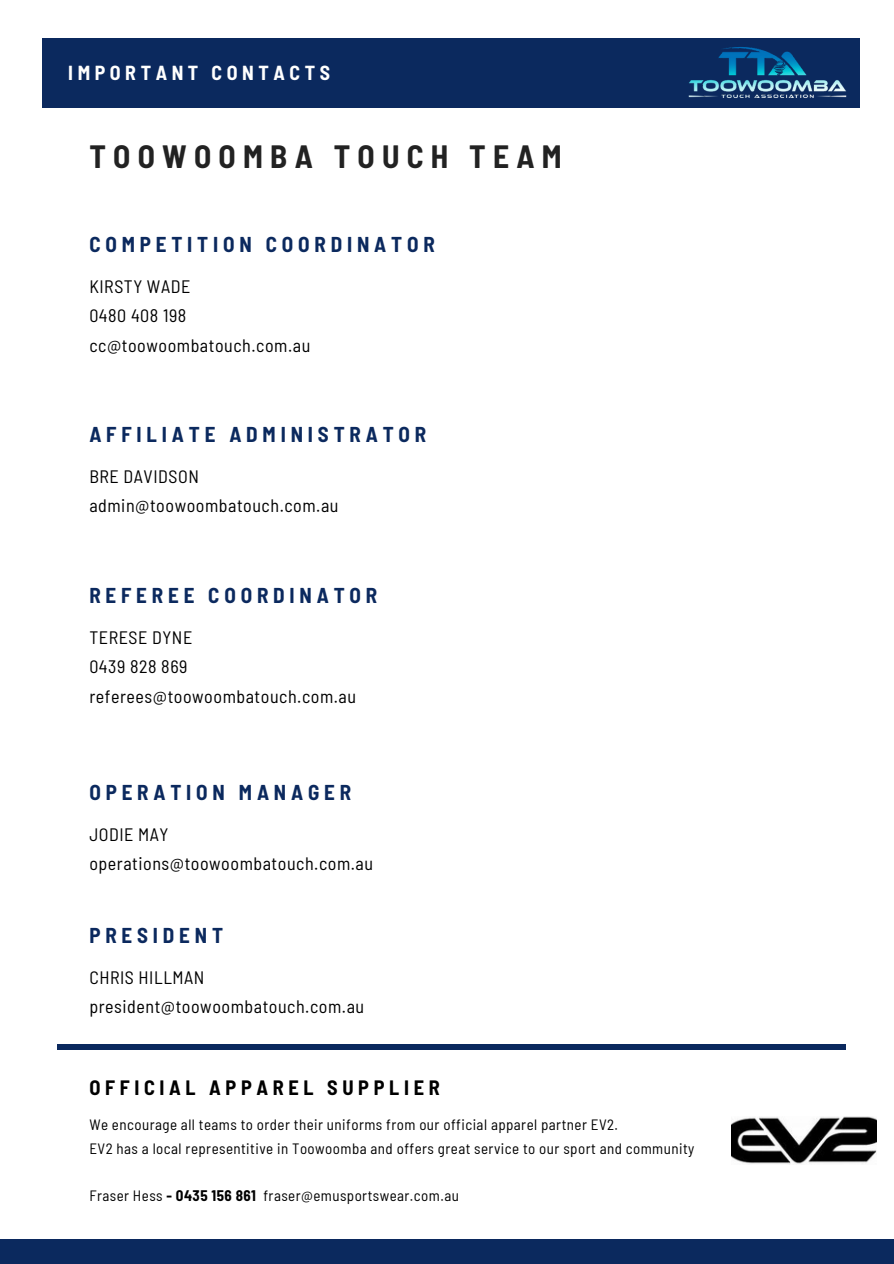
<style>
.page{position:relative;width:894px;height:1264px;background:#fff}
.page>*{position:absolute;margin:0;border:0;box-sizing:border-box;transform-origin:0 0}
.t1{font:700 semi-condensed 31.5px "Barlow";letter-spacing:.23em;color:#222}
.t2{font:700 semi-condensed 21px "Barlow";letter-spacing:.23em;color:#0b295e}
.t3{font:700 semi-condensed 20.25px "Barlow";letter-spacing:.23em;color:#000}
.t4{font:700 semi-condensed 19.8px "Barlow";letter-spacing:.23em;color:#fff}
.t5{font:semi-condensed 18px/29.2px "Barlow";letter-spacing:.03em;color:#000}
.t6{font:semi-condensed 15px "Barlow";letter-spacing:.03em;color:#000}
.t7{font:700 semi-condensed 15px "Barlow";letter-spacing:.03em;color:#000}
.s1{font-weight:400}
</style>
<div class="page">
<div style="left:43px;top:38px;width:816px;height:69px;background:#0b295e"></div>
<div style="left:0;top:1239px;width:893px;height:24px;background:#0b295e"></div>
<div style="left:57px;top:1043px;width:788px;height:6px;background:#0b295e"></div>
<img style="left:653px;top:38px;width:207px;height:70px">
<img style="left:731px;top:1116px;width:145px;height:48px">
<h1 class="t4" style="left:68px;top:60px;width:263px">IMPORTANT CONTACTS</h1>
<h2 class="t1" style="left:89px;top:136px;width:473px">TOOWOOMBA TOUCH TEAM</h2>
<p class="t2" style="left:89px;top:231px;width:347px">COMPETITION COORDINATOR</p>
<p class="t5" style="left:89px;top:271px;width:222px">KIRSTY WADE<br>0480 408 198 cc@toowoombatouch.com.au</p>
<h3 class="t2" style="left:89px;top:421px;width:338px">AFFILIATE ADMINISTRATOR</h3>
<h2 class="t5" style="left:89px;top:461px;width:250px">BRE DAVIDSON admin@toowoombatouch.com.au</h2>
<h3 class="t2" style="left:89px;top:582px;width:289px">REFEREE COORDINATOR</h3>
<h2 class="t5" style="left:89px;top:622px;width:268px">TERESE DYNE<br>0439 828 869 referees@toowoombatouch.com.au</h2>
<h3 class="t2" style="left:89px;top:779px;width:263px">OPERATION MANAGER</h3>
<h2 class="t5" style="left:89px;top:819px;width:285px">JODIE MAY operations@toowoombatouch.com.au</h2>
<h3 class="t2" style="left:89px;top:921px;width:135px">PRESIDENT</h3>
<h2 class="t5" style="left:89px;top:961px;width:276px">CHRIS HILLMAN president@toowoombatouch.com.au</h2>
<h3 class="t3" style="left:89px;top:1074px;width:352px">OFFICIAL APPAREL SUPPLIER</h3>
<h2 class="t6" style="left:89px;top:1115px;width:530px">We encourage all teams to order their uniforms from our official apparel partner EV2.</h2>
<p class="t6" style="left:89px;top:1138px;width:606px">EV2 has a local representitive in Toowoomba and offers great service to our sport and community</p>
<p class="t7" style="left:89px;top:1186px;width:168px"><span class="s1">Fraser Hess</span> - 0435 156 861</p>
<p class="t6" style="left:263px;top:1186px;width:197px">fraser@emusportswear.com.au</p>
</div>
